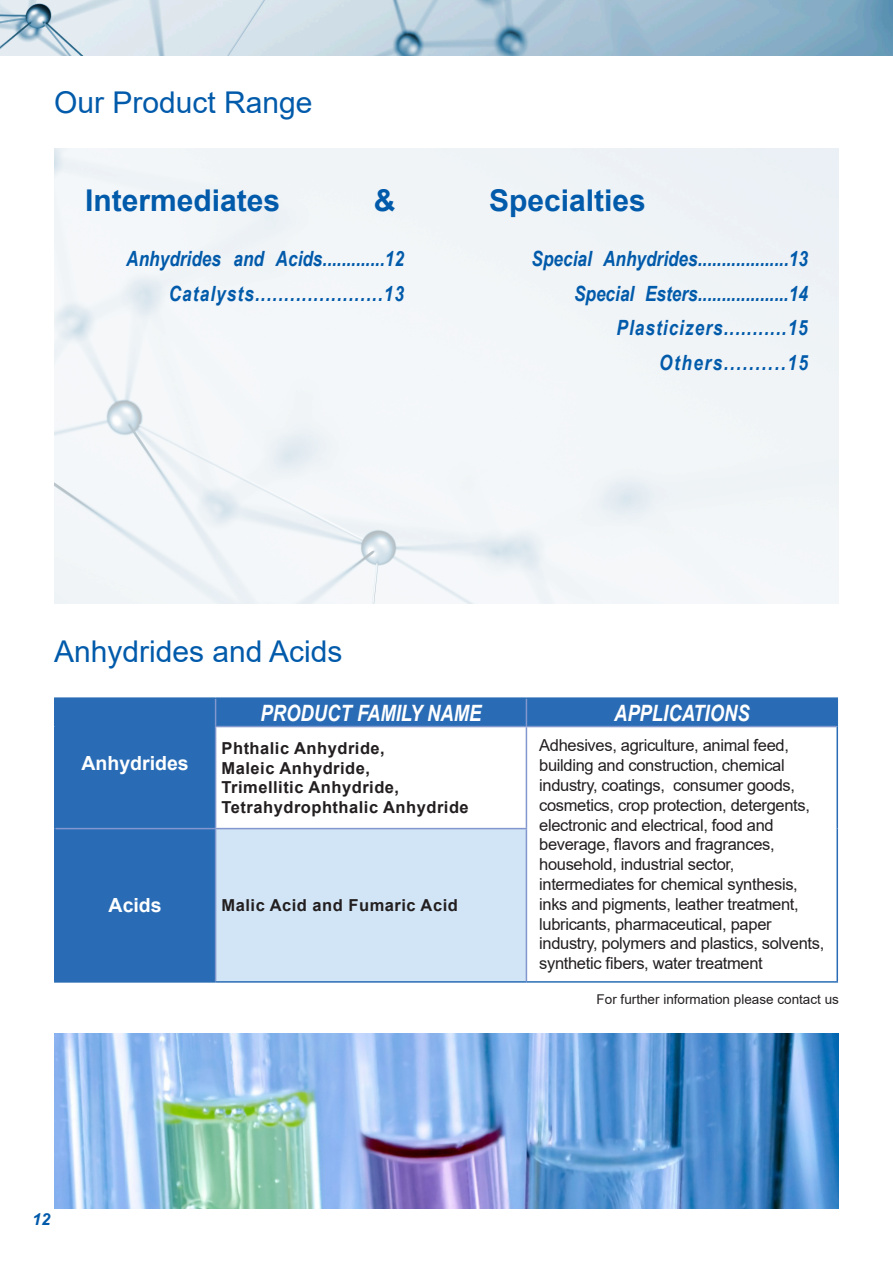
<style>
.page{position:relative;width:893px;height:1263px;background:#fff}
.page>*{position:absolute;margin:0;border:0;box-sizing:border-box;transform-origin:0 0}
.t1{font:30px "Arial";color:#015aaa}
.t2{font:700 30px "Arial";color:#015aaa}
.t3{font:italic 700 22.5px "Arial Narrow";color:#fff}
.t4{font:italic 700 21px "Arial Narrow";color:#015aaa}
.t5{font:italic 700 21px "Arial Narrow";letter-spacing:.05em;color:#015aaa}
.t6{font:italic 700 21px "Arial Narrow";letter-spacing:.075em;color:#015aaa}
.t7{font:700 19.5px "Arial";color:#fff}
.t8{font:16.5px/19.8px "Arial";letter-spacing:-.02em;color:#231f20}
.t9{font:700 16.5px "Arial";letter-spacing:.03em;color:#231f20}
.t10{font:italic 700 16.5px "Arial";color:#015aaa}
.t11{font:13.5px "Arial";color:#231f20}
</style>
<div class="page">
<img style="left:54px;top:1033px;width:785px;height:176px">
<div style="left:56px;top:699px;width:780px;height:282px;background:#296cb5"></div>
<svg style="left:216px;top:727px;width:620px;height:254px"></svg>
<div style="left:216px;top:829px;width:310px;height:153px;background:#d2e5f6"></div>
<hr style="left:54px;top:697px;width:162px;height:2px;background:#296cb5">
<hr style="left:54px;top:699px;width:2px;height:27px;background:#296cb5">
<hr style="left:216px;top:697px;width:310px;height:2px;background:#296cb5">
<hr style="left:526px;top:697px;width:312px;height:2px;background:#296cb5">
<hr style="left:836px;top:699px;width:2px;height:27px;background:#296cb5">
<hr style="left:54px;top:726px;width:2px;height:103px;background:#296cb5">
<hr style="left:836px;top:726px;width:2px;height:103px;background:#296cb5">
<hr style="left:54px;top:829px;width:2px;height:152px;background:#296cb5">
<hr style="left:836px;top:829px;width:2px;height:152px;background:#296cb5">
<hr style="left:54px;top:981px;width:162px;height:2px;background:#296cb5">
<hr style="left:216px;top:981px;width:310px;height:2px;background:#296cb5">
<hr style="left:526px;top:981px;width:312px;height:2px;background:#296cb5">
<svg style="left:215px;top:699px;width:1px;height:27px"></svg>
<svg style="left:526px;top:699px;width:1px;height:27px"></svg>
<hr style="left:215px;top:726px;width:311px;height:1px;background:#8197cd">
<hr style="left:215px;top:727px;width:1px;height:101px;background:#8197cd">
<hr style="left:526px;top:726px;width:310px;height:1px;background:#8197cd">
<hr style="left:526px;top:727px;width:1px;height:101px;background:#8197cd">
<hr style="left:56px;top:828px;width:160px;height:1px;background:#8197cd">
<hr style="left:216px;top:828px;width:311px;height:1px;background:#8197cd">
<hr style="left:215px;top:829px;width:1px;height:152px;background:#8197cd">
<hr style="left:526px;top:829px;width:1px;height:152px;background:#8197cd">
<img style="left:0;top:0;width:893px;height:55px">
<p class="t1" style="left:54px;top:82px;width:260px">Our Product Range</p>
<p class="t2" style="left:374px;top:179px;width:23px">&amp;</p>
<p class="t2" style="left:85px;top:179px;width:197px">Intermediates</p>
<p class="t4" style="left:126px;top:243px;width:279px">Anhydrides and Acids.............12</p>
<p class="t5" style="left:169px;top:277px;width:237px">Catalysts......................13</p>
<p class="t2" style="left:489px;top:179px;width:158px">Specialties</p>
<p class="t4" style="left:531px;top:243px;width:278px">Special Anhydrides...................13</p>
<p class="t4" style="left:574px;top:277px;width:235px">Special Esters...................14</p>
<p class="t5" style="left:617px;top:312px;width:193px">Plasticizers...........15</p>
<p class="t6" style="left:659px;top:346px;width:150px">Others..........15</p>
<p class="t1" style="left:54px;top:630px;width:290px">Anhydrides and Acids</p>
<p class="t3" style="left:261px;top:696px;width:222px">PRODUCT FAMILY NAME</p>
<p class="t3" style="left:614px;top:696px;width:137px">APPLICATIONS</p>
<p class="t9" style="left:222px;top:736px;width:165px">Phthalic Anhydride,</p>
<p class="t9" style="left:222px;top:756px;width:150px">Maleic Anhydride,</p>
<p class="t9" style="left:222px;top:776px;width:179px">Trimellitic Anhydride,</p>
<p class="t9" style="left:222px;top:796px;width:249px">Tetrahydrophthalic Anhydride</p>
<p class="t8" style="left:539px;top:735px;width:251px">Adhesives, agriculture, animal feed,</p>
<p class="t8" style="left:539px;top:755px;width:272px">building and construction, chemical industry, coatings, consumer goods, cosmetics, crop protection, detergents, electronic and electrical, food and</p>
<p class="t8" style="left:539px;top:834px;width:237px">beverage, flavors and fragrances, household, industrial sector,</p>
<p class="t8" style="left:539px;top:874px;width:261px">intermediates for chemical synthesis, inks and pigments, leather treatment,</p>
<p class="t8" style="left:539px;top:914px;width:234px">lubricants, pharmaceutical, paper</p>
<p class="t8" style="left:539px;top:933px;width:287px">industry, polymers and plastics, solvents, synthetic fibers, water treatment</p>
<p class="t7" style="left:82px;top:750px;width:109px">Anhydrides</p>
<p class="t7" style="left:109px;top:892px;width:55px">Acids</p>
<p class="t9" style="left:222px;top:894px;width:238px">Malic Acid and Fumaric Acid</p>
<p class="t10" style="left:32px;top:1208px;width:20px">12</p>
<p class="t11" style="left:597px;top:989px;width:244px">For further information please contact us</p>
</div>
